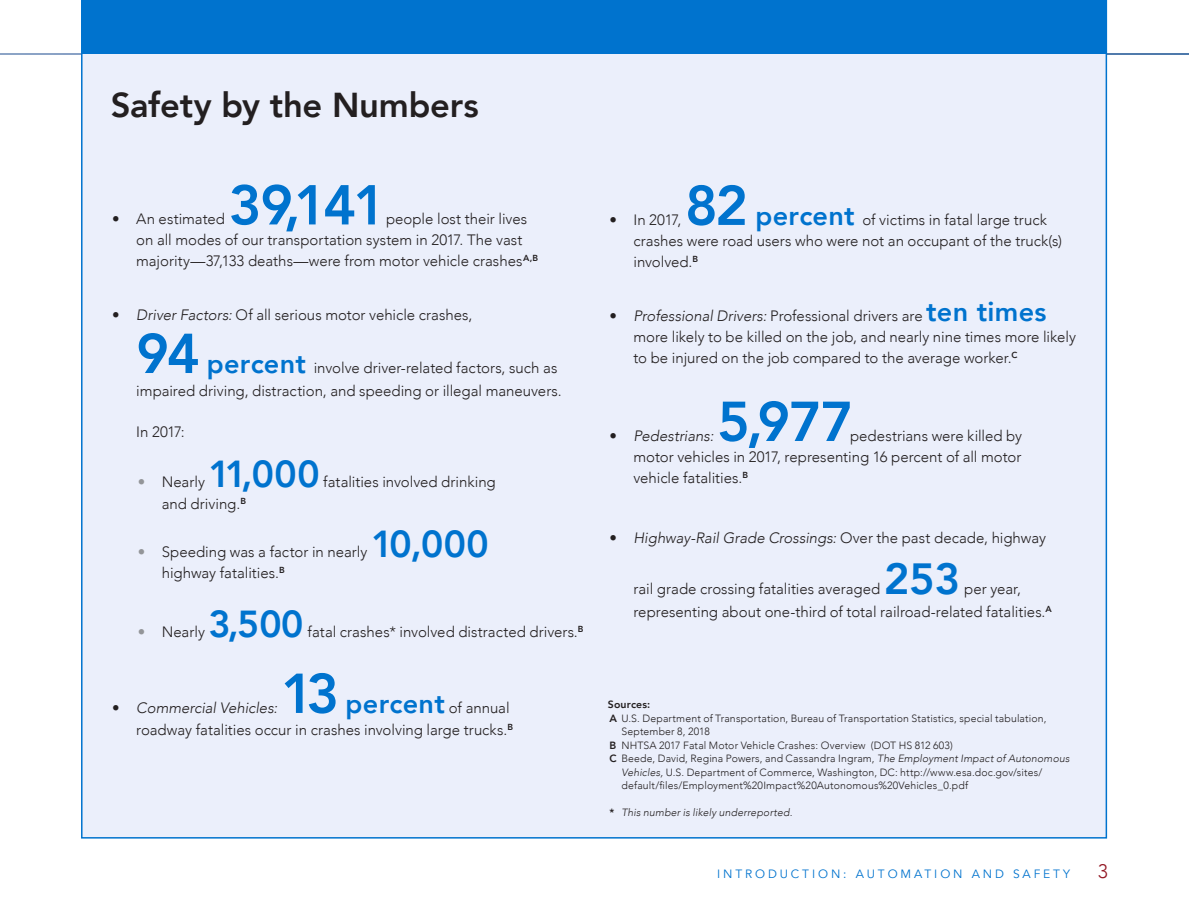
<style>
.page{position:relative;width:1189px;height:919px;background:#fff}
.page>*{position:absolute;margin:0;border:0;box-sizing:border-box;transform-origin:0 0}
.t1{font:800 55.5px "Avenir";letter-spacing:-.025em;color:#0073ce}
.t2{font:800 43.5px "Avenir";color:#0073ce}
.t3{font:800 37.5px "Avenir";letter-spacing:.005em;color:#0073ce}
.t4{font:800 34.5px "Avenir";letter-spacing:-.01em;color:#231f20}
.t5{font:300 19.5px "Avenir";color:#931824}
.t6{font:300 15px/21px "Avenir";color:#231f20}
.t7{font:italic 300 15px "Avenir";color:#231f20}
.t8{font:12px "Avenir";letter-spacing:.24em;color:#0073ce}
.t9{font:300 10.5px "Avenir";letter-spacing:.015em;color:#231f20}
.t10{font:italic 300 10.5px "Avenir";letter-spacing:.015em;color:#231f20}
.t11{font:800 10.5px "Avenir";letter-spacing:.015em;color:#231f20}
.s1{font-style:italic}
.s2{font-weight:800;font-size:55.5px;color:#0073ce}
.s3{font-weight:800;font-size:27px;color:#0073ce}
.s4{color:#939598}
.s5{font-style:normal}
.s6{font-weight:800}
.s7{font-weight:800;font-style:normal}
</style>
<div class="page">
<svg style="left:0;top:53px;width:1188px;height:2px"></svg>
<div style="left:81px;top:0;width:1025px;height:838px;background:#ebeffb"></div>
<div style="left:81px;top:0;width:1024px;height:54px;background:#0073ce"></div>
<h3 class="t4" style="left:111px;top:78px;width:369px">Safety by the Numbers</h3>
<h1 class="t1" style="left:228px;top:162px;width:159px">39,141</h1>
<p class="t6" style="left:112px;top:209px;width:114px">• An estimated</p>
<p class="t6" style="left:136px;top:209px;width:403px;text-indent:250px">people lost their lives on all modes of our transportation system in 2017. The vast majority—37,133 deaths—were from motor vehicle crashes<sup>A,B</sup></p>
<p class="t6" style="left:112px;top:304px;width:361px">• <span class="s1">Driver Factors:</span> Of all serious motor vehicle crashes,</p>
<p class="t6" style="left:136px;top:356px;width:427px;line-height:22.5px"><span class="s2">94</span> <span class="s3">percent</span> involve driver-related factors, such as impaired driving, distraction, and speeding or illegal maneuvers.</p>
<p class="t6" style="left:136px;top:421px;width:50px">In 2017:</p>
<h3 class="t3" style="left:208px;top:444px;width:112px">11,000</h3>
<p class="t6" style="left:323px;top:471px;width:174px">fatalities involved drinking</p>
<p class="t6" style="left:138px;top:471px;width:69px"><span class="s4">•</span> Nearly</p>
<p class="t6" style="left:162px;top:493px;width:86px">and driving.<sup>B</sup></p>
<p class="t6" style="left:138px;top:541px;width:231px"><span class="s4">•</span> Speeding was a factor in nearly</p>
<h3 class="t3" style="left:371px;top:514px;width:119px">10,000</h3>
<p class="t6" style="left:162px;top:562px;width:124px">highway fatalities.<sup>B</sup></p>
<h3 class="t3" style="left:208px;top:594px;width:96px">3,500</h3>
<p class="t6" style="left:307px;top:621px;width:277px">fatal crashes* involved distracted drivers.<sup>B</sup></p>
<p class="t6" style="left:138px;top:621px;width:69px"><span class="s4">•</span> Nearly</p>
<p class="t6" style="left:112px;top:696px;width:402px;line-height:22.5px;text-align:right">• <span class="s1">Commercial Vehicles:</span> <span class="s2">13</span> <span class="s3">percent</span> of annual roadway fatalities occur in crashes involving large trucks.<sup>B</sup></p>
<p class="t6" style="left:633px;top:209px;width:430px;text-indent:-24px">• In 2017, <span class="s2">82</span> <span class="s3">percent</span> of victims in fatal large truck crashes were road users who were not an occupant of the truck(s) involved.<sup>B</sup></p>
<p class="t6" style="left:633px;top:305px;width:444px;text-indent:-24px">• <span class="s1">Professional Drivers:</span> Professional drivers are <span class="s3">ten times </span>more likely to be killed on the job, and nearly nine times more likely to be injured on the job compared to the average worker.<sup>C</sup></p>
<h1 class="t1" style="left:717px;top:378px;width:138px">5,977</h1>
<p class="t7" style="left:609px;top:426px;width:106px"><span class="s5">•</span> Pedestrians:</p>
<p class="t6" style="left:633px;top:425px;width:390px;text-align:justify;text-indent:216px">pedestrians were killed by motor vehicles in 2017, representing 16 percent of all motor vehicle fatalities.<sup>B</sup></p>
<p class="t7" style="left:609px;top:528px;width:438px"><span class="s5">•</span> Highway-Rail Grade Crossings: <span class="s5">Over the past decade, highway</span></p>
<p class="t6" style="left:633px;top:578px;width:248px">rail grade crossing fatalities averaged</p>
<h2 class="t2" style="left:883px;top:544px;width:78px">253</h2>
<p class="t6" style="left:633px;top:577px;width:420px;line-height:22.5px;text-indent:331px">per year, representing about one-third of total railroad-related fatalities.<sup>A</sup></p>
<p class="t11" style="left:607px;top:696px;width:44px">Sources:</p>
<p class="t9" style="left:609px;top:711px;width:438px"><span class="s6">A</span> U.S. Department of Transportation, Bureau of Transportation Statistics, special tabulation,</p>
<p class="t9" style="left:621px;top:725px;width:90px">September 8, 2018</p>
<p class="t9" style="left:609px;top:738px;width:345px"><span class="s6">B</span> NHTSA 2017 Fatal Motor Vehicle Crashes: Overview (DOT HS 812 603)</p>
<p class="t9" style="left:609px;top:752px;width:461px"><span class="s6">C</span> Beede, David, Regina Powers, and Cassandra Ingram, <span class="s1">The Employment Impact of Autonomous</span></p>
<p class="t9" style="left:621px;top:765px;width:422px"><span class="s1">Vehicles,</span> U.S. Department of Commerce, Washington, DC: http://www.esa.doc.gov/sites/</p>
<p class="t9" style="left:621px;top:779px;width:348px">default/files/Employment%20Impact%20Autonomous%20Vehicles_0.pdf</p>
<p class="t10" style="left:609px;top:806px;width:184px"><span class="s7">*</span> This number is likely underreported.</p>
<p class="t8" style="left:717px;top:866px;width:354px">INTRODUCTION: AUTOMATION AND SAFETY</p>
<h3 class="t5" style="left:1097px;top:859px;width:12px">3</h3>
</div>
